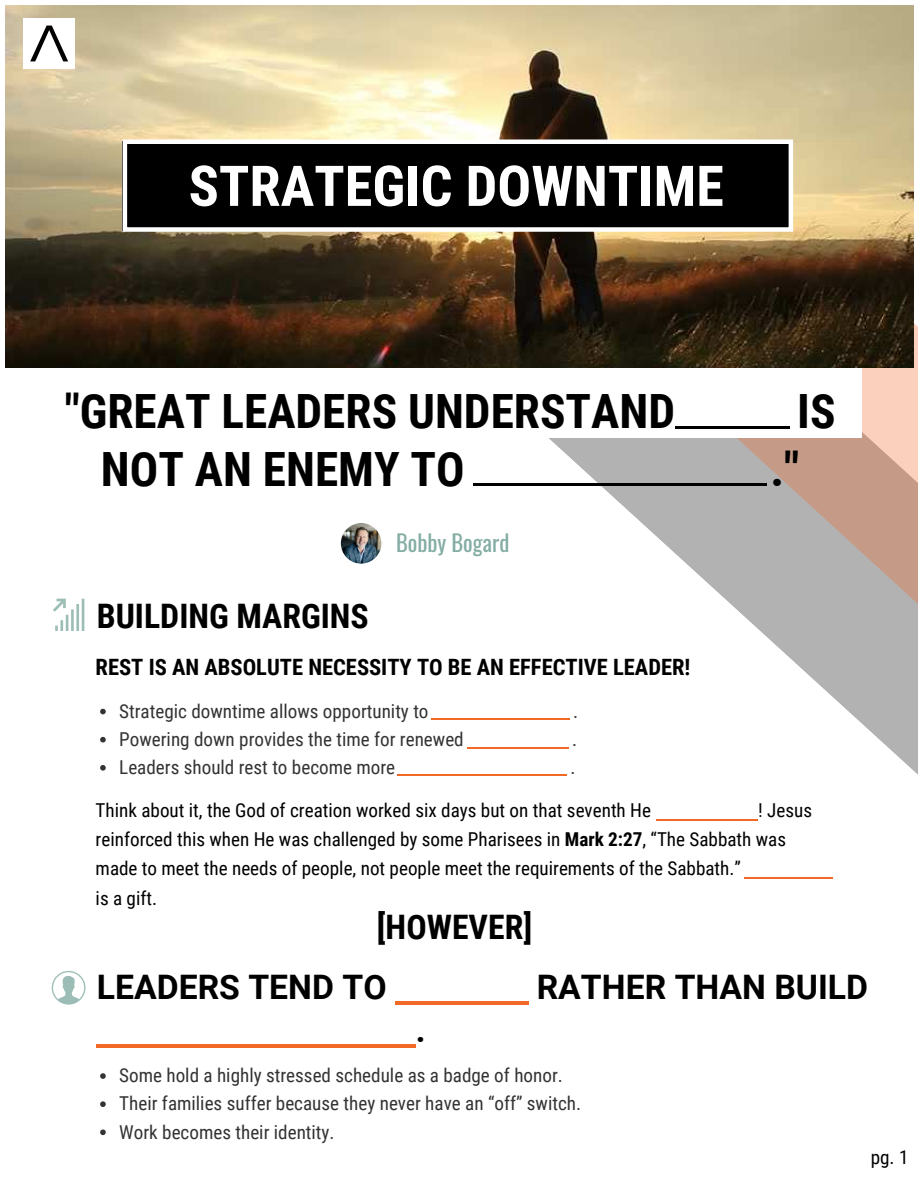
<style>
.page{position:relative;width:918px;height:1188px;background:#fff}
.page>*{position:absolute;margin:0;border:0;box-sizing:border-box;transform-origin:0 0}
.t1{font:700 56.25px "Roboto Condensed";color:#fff}
.t2{font:700 47.25px "Roboto Condensed";color:#000}
.t3{font:700 33.75px "Roboto";color:#000}
.t4{font:700 33.75px "Roboto Condensed";color:#000}
.t5{font:700 22.5px "Roboto Condensed";color:#000}
.t6{font:22.5px "Oswald";color:#84ada4}
.t7{font:19.2px/28.2px "Roboto Condensed";color:#333}
.t8{font:19.2px/29.2px "Roboto Condensed";color:#000}
.s1{font-weight:700}
.s2{color:#f26927}
</style>
<div class="page">
<svg style="left:340px;top:540px;width:578px;height:235px"></svg>
<svg style="left:470px;top:323px;width:448px;height:281px"></svg>
<div style="left:54px;top:361px;width:808px;height:77px;background:#fff"></div>
<img style="left:6px;top:6px;width:908px;height:362px">
<svg style="left:100px;top:709px;width:6px;height:5px"></svg>
<svg style="left:100px;top:737px;width:6px;height:5px"></svg>
<svg style="left:100px;top:765px;width:6px;height:6px"></svg>
<img style="left:341px;top:523px;width:40px;height:41px">
<hr style="left:395px;top:1001px;width:133px;height:4px;background:#f26927">
<hr style="left:97px;top:1044px;width:319px;height:3px;background:#f26927">
<svg style="left:100px;top:1073px;width:6px;height:6px"></svg>
<svg style="left:100px;top:1101px;width:6px;height:6px"></svg>
<svg style="left:100px;top:1130px;width:6px;height:5px"></svg>
<svg style="left:53px;top:599px;width:31px;height:32px"></svg>
<svg style="left:52px;top:971px;width:34px;height:34px"></svg>
<div style="left:123px;top:141px;width:669px;height:90px;background:#000"></div>
<div style="left:123px;top:140px;width:670px;height:92px;border:5px solid #fff"></div>
<img style="left:24px;top:18px;width:50px;height:51px">
<hr style="left:431px;top:719px;width:138px;height:1px;background:#f26927">
<hr style="left:467px;top:747px;width:101px;height:1px;background:#f26927">
<hr style="left:397px;top:774px;width:170px;height:1px;background:#f26927">
<hr style="left:656px;top:819px;width:101px;height:1px;background:#f26927">
<hr style="left:744px;top:877px;width:88px;height:2px;background:#f26927">
<hr style="left:474px;top:484px;width:293px;height:2px;background:#000">
<hr style="left:675px;top:426px;width:115px;height:3px;background:#000">
<h1 class="t1" style="left:189px;top:146px;width:537px">STRATEGIC DOWNTIME</h1>
<h2 class="t2" style="left:65px;top:378px;width:612px">"GREAT LEADERS UNDERSTAND</h2>
<h2 class="t2" style="left:797px;top:378px;width:40px">IS</h2>
<h2 class="t2" style="left:101px;top:436px;width:365px">NOT AN ENEMY TO</h2>
<h2 class="t2" style="left:771px;top:436px;width:30px">."</h2>
<h3 class="t4" style="left:97px;top:592px;width:274px">BUILDING MARGINS</h3>
<p class="t6" style="left:396px;top:523px;width:115px">Bobby Bogard</p>
<p class="t5" style="left:96px;top:651px;width:596px">REST IS AN ABSOLUTE NECESSITY TO BE AN EFFECTIVE LEADER!</p>
<p class="t7" style="left:119px;top:696px;width:311px">Strategic downtime allows opportunity to</p>
<p class="t7" style="left:119px;top:724px;width:346px">Powering down provides the time for renewed</p>
<p class="t7" style="left:119px;top:752px;width:277px">Leaders should rest to become more</p>
<p class="t7" style="left:573px;top:696px;width:7px">.</p>
<p class="t7" style="left:572px;top:724px;width:7px">.</p>
<p class="t7" style="left:571px;top:752px;width:7px">.</p>
<p class="t8" style="left:96px;top:795px;width:557px">Think about it, the God of creation worked six days but on that seventh He</p>
<p class="t8" style="left:96px;top:795px;width:718px;text-indent:663px">! Jesus reinforced this when He was challenged by some Pharisees in <span class="s1">Mark 2:27</span>, “The Sabbath was made to meet the needs of people, not people meet the requirements of the Sabbath.”<br>is a gift.</p>
<h3 class="t4" style="left:377px;top:904px;width:157px">[HOWEVER]</h3>
<h3 class="t3" style="left:97px;top:963px;width:773px">LEADERS TEND TO <span class="s2">REDLINE</span> RATHER THAN BUILD</h3>
<p class="t7" style="left:119px;top:1061px;width:463px">Some hold a highly stressed schedule as a badge of honor.<br>Their families suffer because they never have an “off” switch.<br>Work becomes their identity.</p>
<p class="t8" style="left:871px;top:1142px;width:39px">pg. 1</p>
</div>
